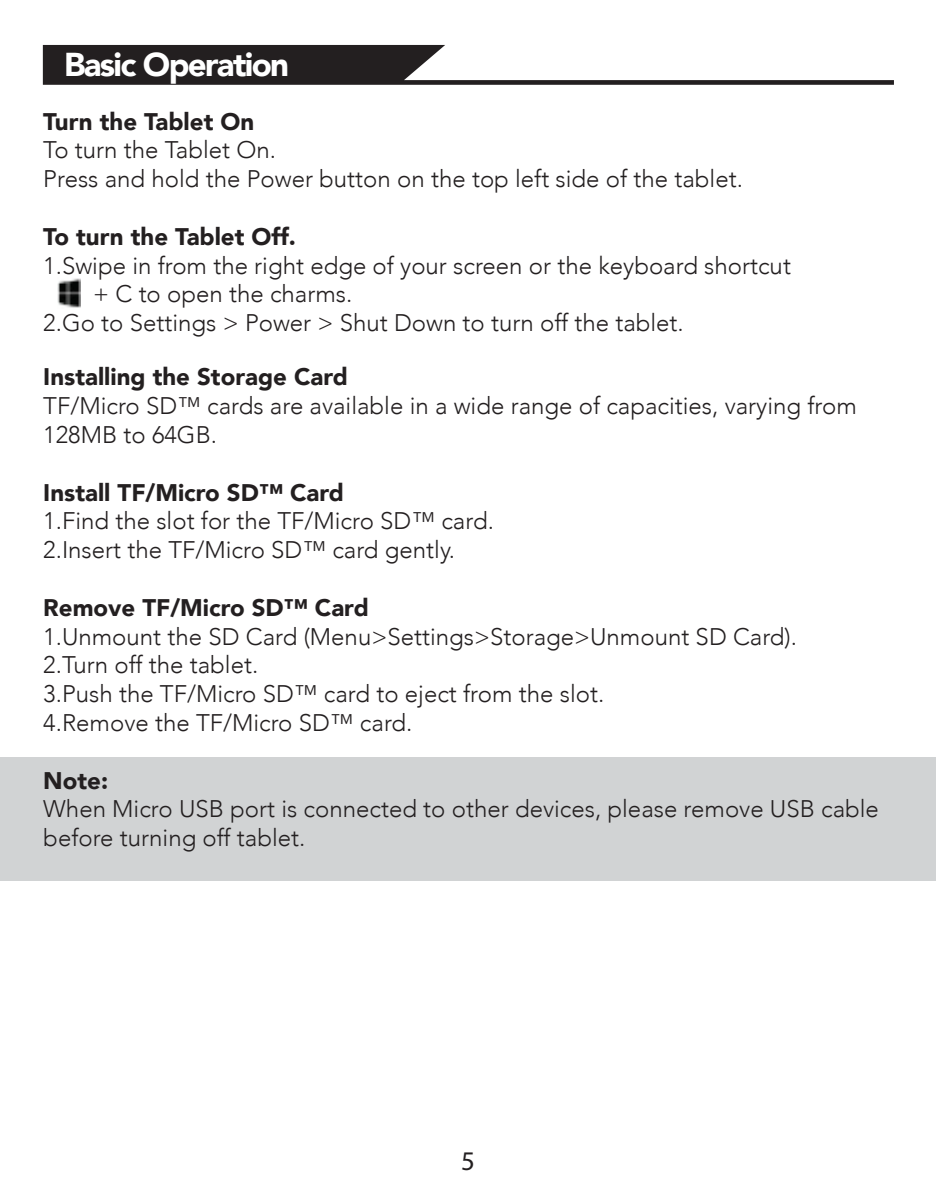
<style>
.page{position:relative;width:936px;height:1191px;background:#fff}
.page>*{position:absolute;margin:0;border:0;box-sizing:border-box;transform-origin:0 0}
.t1{font:900 33px "Avenir";letter-spacing:-.05em;color:#fff}
.t2{font:27px "Myriad Pro";color:#231f20}
.t3{font:300 24px/28.8px "Avenir";color:#231f20}
.t4{font:900 24px "Avenir";color:#231f20}
</style>
<div class="page">
<div style="left:0;top:757px;width:935px;height:123px;background:#d1d3d4"></div>
<svg style="left:43px;top:45px;width:850px;height:40px"></svg>
<img style="left:57px;top:278px;width:24px;height:30px">
<h1 class="t1" style="left:64px;top:36px;width:226px">Basic Operation</h1>
<p class="t4" style="left:43px;top:101px;width:212px">Turn the Tablet On</p>
<p class="t3" style="left:43px;top:136px;width:701px">To turn the Tablet On.<br>Press and hold the Power button on the top left side of the tablet.</p>
<p class="t4" style="left:43px;top:216px;width:254px">To turn the Tablet Off.</p>
<p class="t3" style="left:43px;top:251px;width:749px">1.Swipe in from the right edge of your screen or the keyboard shortcut</p>
<p class="t3" style="left:93px;top:280px;width:260px">+ C to open the charms.</p>
<p class="t3" style="left:43px;top:308px;width:642px">2.Go to Settings &gt; Power &gt; Shut Down to turn off the tablet.</p>
<p class="t4" style="left:43px;top:356px;width:306px">Installing the Storage Card</p>
<p class="t3" style="left:43px;top:391px;width:814px">TF/Micro SD™ cards are available in a wide range of capacities, varying from<br>128MB to 64GB.</p>
<p class="t4" style="left:43px;top:471px;width:302px">Install TF/Micro SD™ Card</p>
<p class="t3" style="left:43px;top:506px;width:452px">1.Find the slot for the TF/Micro SD™ card.<br>2.Insert the TF/Micro SD™ card gently.</p>
<p class="t4" style="left:43px;top:587px;width:327px">Remove TF/Micro SD™ Card</p>
<p class="t3" style="left:43px;top:622px;width:755px">1.Unmount the SD Card (Menu&gt;Settings&gt;Storage&gt;Unmount SD Card).<br>2.Turn off the tablet.<br>3.Push the TF/Micro SD™ card to eject from the slot.<br>4.Remove the TF/Micro SD™ card.</p>
<p class="t4" style="left:43px;top:759px;width:66px">Note:</p>
<p class="t3" style="left:43px;top:794px;width:837px">When Micro USB port is connected to other devices, please remove USB cable before turning off tablet.</p>
<p class="t2" style="left:461px;top:1144px;width:15px">5</p>
</div>
